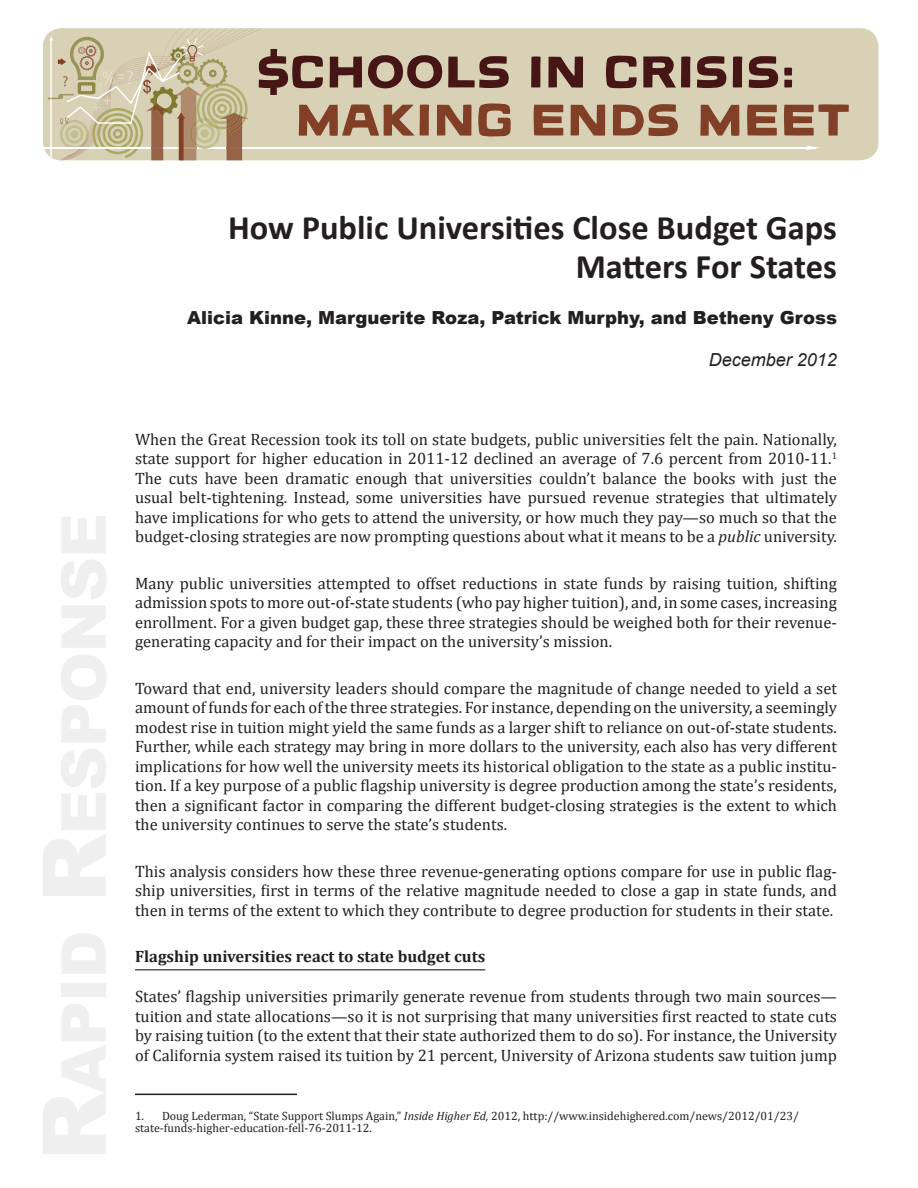
<style>
.page{position:relative;width:918px;height:1188px;background:#fff}
.page>*{position:absolute;margin:0;border:0;box-sizing:border-box;transform-origin:0 0}
.t1{font:700 52.5px "Kathmandu";color:#461616}
.t2{font:700 52.5px "Kathmandu";color:#803f26}
.t3{font:700 34.5px/39px "Calibri";color:#231f20;text-align:right}
.t4{font:900 18px "Arial";color:#231f20}
.t5{font:italic 18px "Arial";color:#231f20}
.t6{font:16.5px/19.5px "Cambria";color:#231f20;text-align:justify}
.t7{font:700 16.5px "Cambria";color:#231f20}
.t8{font:12px/12px "Cambria";color:#231f20}
.s1{font-style:italic}
</style>
<div class="page">
<div style="left:43px;top:28px;width:836px;height:132px;background:#d8d1b6;border-radius:19px"></div>
<hr style="left:44px;top:147px;width:772px;height:2px;background:#fff">
<svg style="left:806px;top:145px;width:14px;height:5px"></svg>
<svg style="left:47px;top:28px;width:215px;height:133px"></svg>
<hr style="left:135px;top:969px;width:350px;height:1px;background:#231f20">
<hr style="left:135px;top:1094px;width:162px;height:1px;background:#231f20">
<h1 class="t1" style="left:256px;top:45px;width:539px">$CHOOLS IN CRISIS:</h1>
<h1 class="t2" style="left:295px;top:94px;width:557px">MAKING ENDS MEET</h1>
<h2 class="t3" style="left:228px;top:208px;width:610px">How Public Universities Close Budget Gaps<br>Matters For States</h2>
<p class="t4" style="left:187px;top:304px;width:651px">Alicia Kinne, Marguerite Roza, Patrick Murphy, and Betheny Gross</p>
<p class="t5" style="left:709px;top:348px;width:130px">December 2012</p>
<p class="t6" style="left:135px;top:429px;width:704px">When the Great Recession took its toll on state budgets, public universities felt the pain. Nationally, state support for higher education in 2011-12 declined an average of 7.6 percent from 2010-11.<sup>1<br></sup>The cuts have been dramatic enough that universities couldn’t balance the books with just the usual belt-tightening. Instead, some universities have pursued revenue strategies that ultimately have implications for who gets to attend the university, or how much they pay—so much so that the budget-closing strategies are now prompting questions about what it means to be a <span class="s1">public</span> university.</p>
<p class="t6" style="left:135px;top:573px;width:703px">Many public universities attempted to offset reductions in state funds by raising tuition, shifting admission spots to more out-of-state students (who pay higher tuition), and, in some cases, increasing enrollment. For a given budget gap, these three strategies should be weighed both for their revenue&shy;generating capacity and for their impact on the university’s mission.</p>
<p class="t6" style="left:135px;top:678px;width:704px">Toward that end, university leaders should compare the magnitude of change needed to yield a set amount of funds for each of the three strategies. For instance, depending on the university, a seemingly modest rise in tuition might yield the same funds as a larger shift to reliance on out-of-state students.<br>Further, while each strategy may bring in more dollars to the university, each also has very different implications for how well the university meets its historical obligation to the state as a public institu&shy;tion. If a key purpose of a public flagship university is degree production among the state’s residents, then a significant factor in comparing the different budget-closing strategies is the extent to which the university continues to serve the state’s students.</p>
<p class="t6" style="left:135px;top:861px;width:704px">This analysis considers how these three revenue-generating options compare for use in public flag&shy;ship universities, first in terms of the relative magnitude needed to close a gap in state funds, and then in terms of the extent to which they contribute to degree production for students in their state.</p>
<p class="t7" style="left:135px;top:945px;width:352px">Flagship universities react to state budget cuts</p>
<p class="t6" style="left:135px;top:987px;width:703px">States’ flagship universities primarily generate revenue from students through two main sources— tuition and state allocations—so it is not surprising that many universities first reacted to state cuts by raising tuition (to the extent that their state authorized them to do so). For instance, the University of California system raised its tuition by 21 percent, University of Arizona students saw tuition jump</p>
<p class="t8" style="left:135px;top:1110px;width:665px">1. Doug Lederman, “State Support Slumps Again,” <span class="s1">Inside Higher Ed,</span> 2012, http://www.insidehighered.com/news/2012/01/23/ state-funds-higher-education-fell-76-2011-12.</p>
</div>
